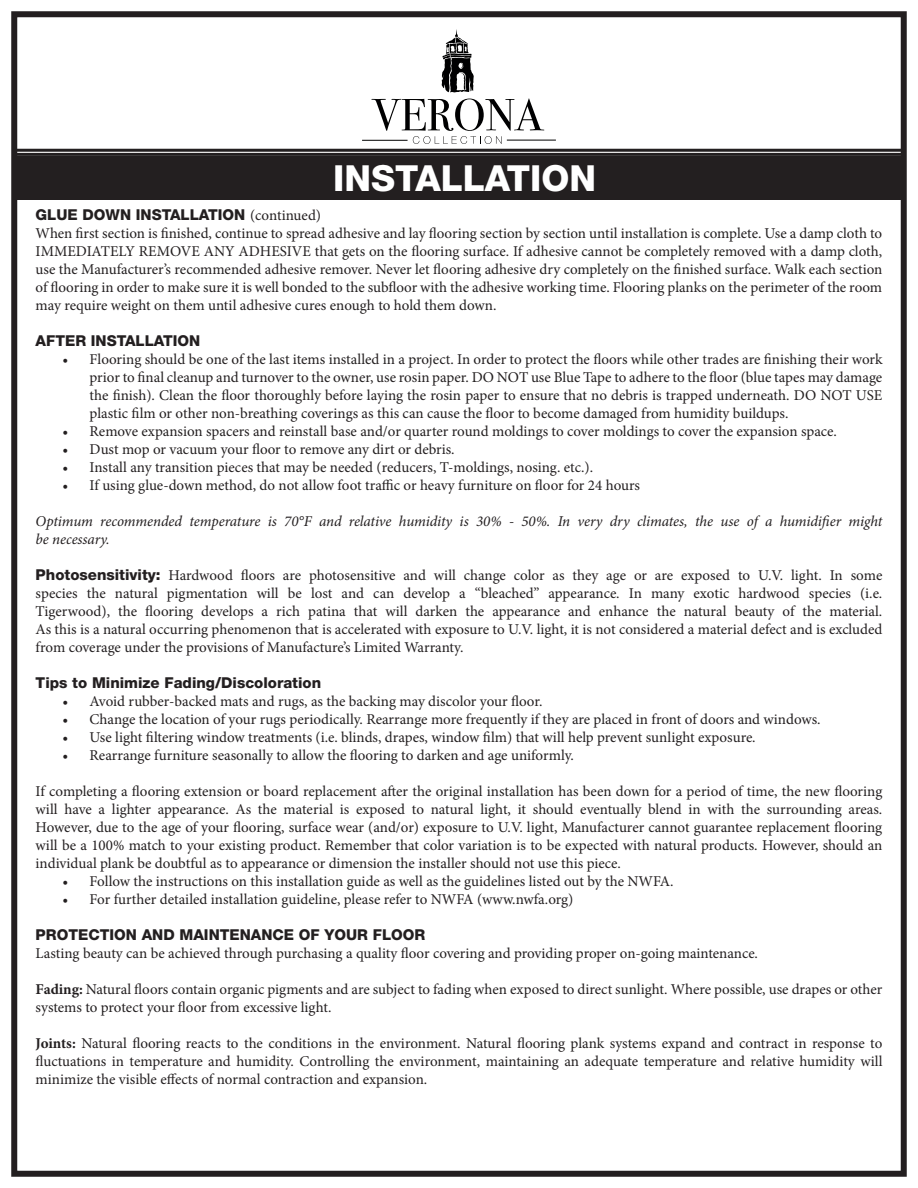
<style>
.page{position:relative;width:918px;height:1188px;background:#fff}
.page>*{position:absolute;margin:0;border:0;box-sizing:border-box;transform-origin:0 0}
.t1{font:800 36px "Helvetica Neue";color:#fff}
.t2{font:15px/18px "Minion Pro";color:#231f20;text-align:justify}
.t3{font:italic 15px/18px "Minion Pro";letter-spacing:-.01em;color:#231f20}
.t4{font:800 15px "Helvetica Neue";color:#231f20}
.s1{font-family:"Minion Pro";font-weight:400}
.s2{font-family:"Helvetica Neue";font-weight:800}
.s3{font-weight:700}
</style>
<div class="page">
<div style="left:11px;top:11px;width:896px;height:1166px;border:6px solid #231f20"></div>
<hr style="left:14px;top:149px;width:890px;height:3px;background:#231f20">
<hr style="left:14px;top:153px;width:890px;height:3px;background:#231f20">
<div style="left:15px;top:156px;width:888px;height:44px;background:#231f20"></div>
<svg style="left:442px;top:29px;width:32px;height:63px"></svg>
<svg style="left:371px;top:98px;width:173px;height:46px"></svg>
<hr style="left:362px;top:140px;width:46px;height:1px;background:#000001">
<hr style="left:507px;top:140px;width:49px;height:1px;background:#000001">
<h1 class="t1" style="left:333px;top:156px;width:264px">INSTALLATION</h1>
<p class="t4" style="left:36px;top:205px;width:287px">GLUE DOWN INSTALLATION <span class="s1">(continued)</span></p>
<p class="t2" style="left:36px;top:224px;width:848px">When first section is finished, continue to spread adhesive and lay flooring section by section until installation is complete. Use a damp cloth to IMMEDIATELY REMOVE ANY ADHESIVE that gets on the flooring surface. If adhesive cannot be completely removed with a damp cloth, use the Manufacturer’s recommended adhesive remover. Never let flooring adhesive dry completely on the finished surface. Walk each section of flooring in order to make sure it is well bonded to the subfloor with the adhesive working time. Flooring planks on the perimeter of the room may require weight on them until adhesive cures enough to hold them down.</p>
<p class="t4" style="left:36px;top:331px;width:166px">AFTER INSTALLATION</p>
<p class="t2" style="left:90px;top:350px;width:794px;text-indent:-27px">• Flooring should be one of the last items installed in a project. In order to protect the floors while other trades are finishing their work prior to final cleanup and turnover to the owner, use rosin paper. DO NOT use Blue Tape to adhere to the floor (blue tapes may damage the finish). Clean the floor thoroughly before laying the rosin paper to ensure that no debris is trapped underneath. DO NOT USE plastic film or other non-breathing coverings as this can cause the floor to become damaged from humidity buildups.</p>
<p class="t2" style="left:63px;top:422px;width:776px">• Remove expansion spacers and reinstall base and/or quarter round moldings to cover moldings to cover the expansion space.</p>
<p class="t2" style="left:63px;top:440px;width:394px">• Dust mop or vacuum your floor to remove any dirt or debris.</p>
<p class="t2" style="left:63px;top:458px;width:532px">• Install any transition pieces that may be needed (reducers, T-moldings, nosing. etc.).</p>
<p class="t2" style="left:63px;top:476px;width:579px">• If using glue-down method, do not allow foot traffic or heavy furniture on floor for 24 hours</p>
<p class="t3" style="left:36px;top:512px;width:848px">Optimum recommended temperature is 70°F and relative humidity is 30% - 50%. In very dry climates, the use of a humidifier might be necessary.</p>
<p class="t2" style="left:36px;top:566px;width:848px"><span class="s2">Photosensitivity:</span> Hardwood floors are photosensitive and will change color as they age or are exposed to U.V. light. In some species the natural pigmentation will be lost and can develop a “bleached” appearance. In many exotic hardwood species (i.e.<br>Tigerwood), the flooring develops a rich patina that will darken the appearance and enhance the natural beauty of the material.<br>As this is a natural occurring phenomenon that is accelerated with exposure to U.V. light, it is not considered a material defect and is excluded from coverage under the provisions of Manufacture’s Limited Warranty.</p>
<p class="t4" style="left:36px;top:673px;width:287px">Tips to Minimize Fading/Discoloration</p>
<p class="t2" style="left:63px;top:692px;width:481px">• Avoid rubber-backed mats and rugs, as the backing may discolor your floor.</p>
<p class="t2" style="left:63px;top:710px;width:760px">• Change the location of your rugs periodically. Rearrange more frequently if they are placed in front of doors and windows.</p>
<p class="t2" style="left:63px;top:728px;width:695px">• Use light filtering window treatments (i.e. blinds, drapes, window film) that will help prevent sunlight exposure.</p>
<p class="t2" style="left:63px;top:746px;width:513px">• Rearrange furniture seasonally to allow the flooring to darken and age uniformly.</p>
<p class="t2" style="left:36px;top:782px;width:848px">If completing a flooring extension or board replacement after the original installation has been down for a period of time, the new flooring will have a lighter appearance. As the material is exposed to natural light, it should eventually blend in with the surrounding areas.<br>However, due to the age of your flooring, surface wear (and/or) exposure to U.V. light, Manufacturer cannot guarantee replacement flooring will be a 100% match to your existing product. Remember that color variation is to be expected with natural products. However, should an individual plank be doubtful as to appearance or dimension the installer should not use this piece.</p>
<p class="t2" style="left:63px;top:872px;width:613px">• Follow the instructions on this installation guide as well as the guidelines listed out by the NWFA.</p>
<p class="t2" style="left:63px;top:890px;width:512px">• For further detailed installation guideline, please refer to NWFA (www.nwfa.org)</p>
<p class="t4" style="left:36px;top:925px;width:391px">PROTECTION AND MAINTENANCE OF YOUR FLOOR</p>
<p class="t2" style="left:36px;top:944px;width:724px">Lasting beauty can be achieved through purchasing a quality floor covering and providing proper on-going maintenance.</p>
<p class="t2" style="left:36px;top:980px;width:848px"><span class="s3">Fading:</span> Natural floors contain organic pigments and are subject to fading when exposed to direct sunlight. Where possible, use drapes or other systems to protect your floor from excessive light.</p>
<p class="t2" style="left:36px;top:1034px;width:848px"><span class="s3">Joints:</span> Natural flooring reacts to the conditions in the environment. Natural flooring plank systems expand and contract in response to fluctuations in temperature and humidity. Controlling the environment, maintaining an adequate temperature and relative humidity will minimize the visible effects of normal contraction and expansion.</p>
</div>
